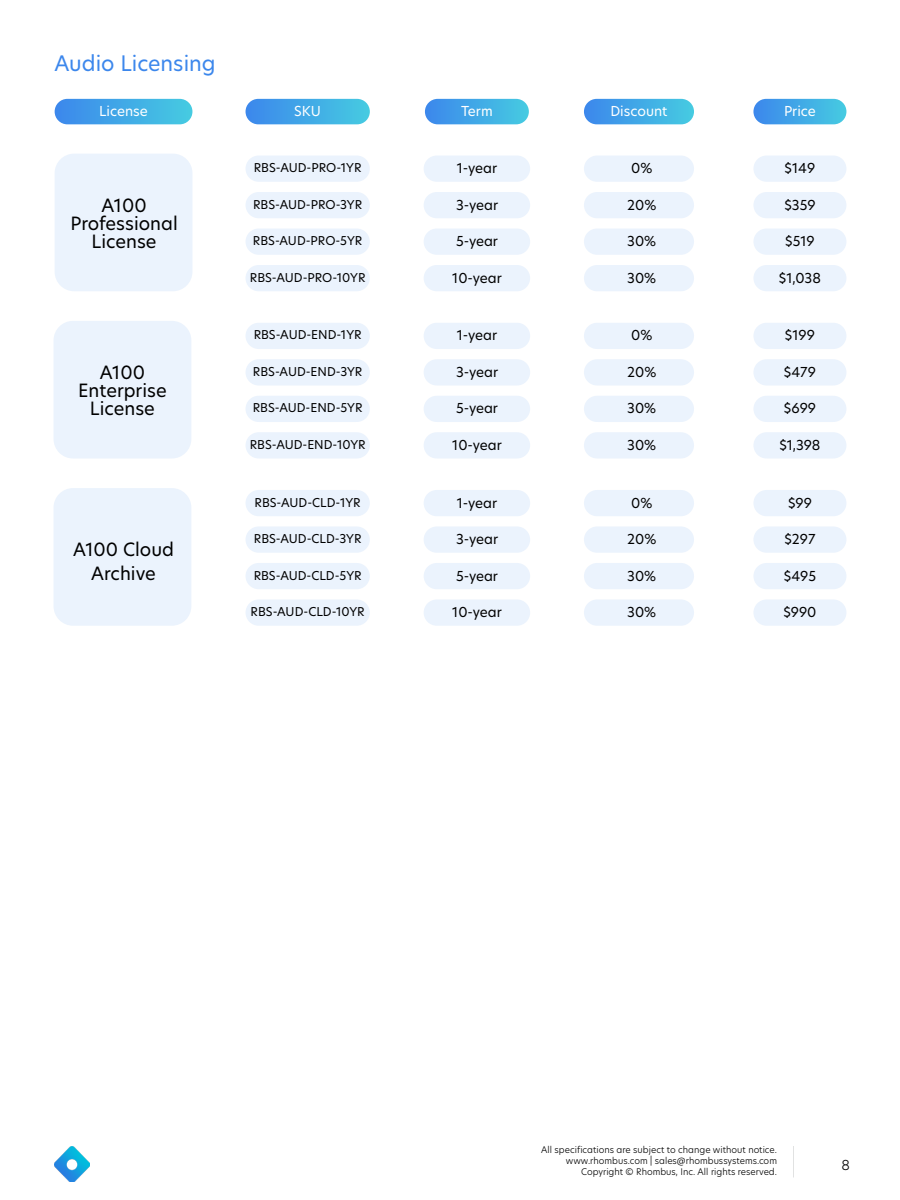
<style>
.page{position:relative;width:900px;height:1200px;background:#fff}
.page>*{position:absolute;margin:0;border:0;box-sizing:border-box;transform-origin:0 0}
.t1{font:21px "New Hero";color:#3c87ec}
.t2{font:18px/18px "New Hero";color:#000;text-align:center}
.t3{font:13.5px "New Hero";color:#000}
.t4{font:13.5px "New Hero";color:#fff}
.t5{font:300 13.5px "New Hero";color:#000}
.t6{font:12px "New Hero";color:#000}
.t7{font:300 9px/10.8px "New Hero";color:#000;text-align:right}
</style>
<div class="page">
<img style="left:54px;top:1146px;width:36px;height:36px">
<hr style="left:793px;top:1146px;width:1px;height:32px;background:#2a2e30">
<div style="left:753px;top:156px;width:93px;height:26px;background:#ebf3fd;border-radius:13px"></div>
<div style="left:753px;top:323px;width:93px;height:26px;background:#ebf3fd;border-radius:13px"></div>
<div style="left:753px;top:490px;width:93px;height:26px;background:#ebf3fd;border-radius:13px"></div>
<div style="left:753px;top:192px;width:93px;height:26px;background:#ebf3fd;border-radius:13px"></div>
<div style="left:753px;top:359px;width:93px;height:27px;background:#ebf3fd;border-radius:13px"></div>
<div style="left:753px;top:526px;width:93px;height:27px;background:#ebf3fd;border-radius:13px"></div>
<div style="left:753px;top:229px;width:93px;height:26px;background:#ebf3fd;border-radius:13px"></div>
<div style="left:753px;top:396px;width:93px;height:26px;background:#ebf3fd;border-radius:13px"></div>
<div style="left:753px;top:563px;width:93px;height:26px;background:#ebf3fd;border-radius:13px"></div>
<div style="left:753px;top:265px;width:93px;height:26px;background:#ebf3fd;border-radius:13px"></div>
<div style="left:753px;top:432px;width:93px;height:27px;background:#ebf3fd;border-radius:13px"></div>
<div style="left:753px;top:599px;width:93px;height:27px;background:#ebf3fd;border-radius:13px"></div>
<div style="left:55px;top:154px;width:137px;height:137px;background:#ebf3fd;border-radius:20px"></div>
<div style="left:54px;top:321px;width:137px;height:138px;background:#ebf3fd;border-radius:20px"></div>
<div style="left:54px;top:488px;width:137px;height:138px;background:#ebf3fd;border-radius:20px"></div>
<div style="left:55px;top:99px;width:137px;height:25px;background:linear-gradient(to right,#3c87ec,#46cbe1);border-radius:13px"></div>
<div style="left:246px;top:99px;width:124px;height:25px;background:linear-gradient(to right,#3c87ec,#47cbe1);border-radius:13px"></div>
<div style="left:425px;top:99px;width:104px;height:25px;background:linear-gradient(to right,#3c87ec,#46cbe1);border-radius:13px"></div>
<div style="left:584px;top:99px;width:110px;height:25px;background:linear-gradient(to right,#3c87ec,#46cbe1);border-radius:13px"></div>
<div style="left:753px;top:99px;width:93px;height:25px;background:linear-gradient(to right,#3c87ec,#46cbe1);border-radius:13px"></div>
<div style="left:246px;top:156px;width:124px;height:26px;background:#ebf3fd;border-radius:13px"></div>
<div style="left:246px;top:323px;width:124px;height:26px;background:#ebf3fd;border-radius:13px"></div>
<div style="left:246px;top:490px;width:124px;height:26px;background:#ebf3fd;border-radius:13px"></div>
<div style="left:246px;top:192px;width:124px;height:26px;background:#ebf3fd;border-radius:13px"></div>
<div style="left:246px;top:359px;width:124px;height:27px;background:#ebf3fd;border-radius:13px"></div>
<div style="left:246px;top:526px;width:124px;height:27px;background:#ebf3fd;border-radius:13px"></div>
<div style="left:246px;top:229px;width:124px;height:26px;background:#ebf3fd;border-radius:13px"></div>
<div style="left:246px;top:396px;width:124px;height:26px;background:#ebf3fd;border-radius:13px"></div>
<div style="left:246px;top:563px;width:124px;height:26px;background:#ebf3fd;border-radius:13px"></div>
<div style="left:246px;top:265px;width:124px;height:26px;background:#ebf3fd;border-radius:13px"></div>
<div style="left:246px;top:432px;width:124px;height:27px;background:#ebf3fd;border-radius:13px"></div>
<div style="left:246px;top:599px;width:124px;height:27px;background:#ebf3fd;border-radius:13px"></div>
<div style="left:424px;top:156px;width:106px;height:26px;background:#ebf3fd;border-radius:13px"></div>
<div style="left:424px;top:323px;width:106px;height:26px;background:#ebf3fd;border-radius:13px"></div>
<div style="left:424px;top:490px;width:106px;height:26px;background:#ebf3fd;border-radius:13px"></div>
<div style="left:424px;top:192px;width:106px;height:26px;background:#ebf3fd;border-radius:13px"></div>
<div style="left:424px;top:359px;width:106px;height:27px;background:#ebf3fd;border-radius:13px"></div>
<div style="left:424px;top:526px;width:106px;height:27px;background:#ebf3fd;border-radius:13px"></div>
<div style="left:424px;top:229px;width:106px;height:26px;background:#ebf3fd;border-radius:13px"></div>
<div style="left:424px;top:396px;width:106px;height:26px;background:#ebf3fd;border-radius:13px"></div>
<div style="left:424px;top:563px;width:106px;height:26px;background:#ebf3fd;border-radius:13px"></div>
<div style="left:424px;top:265px;width:106px;height:26px;background:#ebf3fd;border-radius:13px"></div>
<div style="left:424px;top:432px;width:106px;height:27px;background:#ebf3fd;border-radius:13px"></div>
<div style="left:424px;top:599px;width:106px;height:27px;background:#ebf3fd;border-radius:13px"></div>
<div style="left:584px;top:156px;width:110px;height:26px;background:#ebf3fd;border-radius:13px"></div>
<div style="left:584px;top:323px;width:110px;height:26px;background:#ebf3fd;border-radius:13px"></div>
<div style="left:584px;top:490px;width:110px;height:26px;background:#ebf3fd;border-radius:13px"></div>
<div style="left:584px;top:192px;width:110px;height:26px;background:#ebf3fd;border-radius:13px"></div>
<div style="left:584px;top:359px;width:110px;height:27px;background:#ebf3fd;border-radius:13px"></div>
<div style="left:584px;top:526px;width:110px;height:27px;background:#ebf3fd;border-radius:13px"></div>
<div style="left:584px;top:229px;width:110px;height:26px;background:#ebf3fd;border-radius:13px"></div>
<div style="left:584px;top:396px;width:110px;height:26px;background:#ebf3fd;border-radius:13px"></div>
<div style="left:584px;top:563px;width:110px;height:26px;background:#ebf3fd;border-radius:13px"></div>
<div style="left:584px;top:265px;width:110px;height:26px;background:#ebf3fd;border-radius:13px"></div>
<div style="left:584px;top:432px;width:110px;height:27px;background:#ebf3fd;border-radius:13px"></div>
<div style="left:584px;top:599px;width:110px;height:27px;background:#ebf3fd;border-radius:13px"></div>
<p class="t1" style="left:54px;top:49px;width:163px">Audio Licensing</p>
<p class="t4" style="left:99px;top:101px;width:50px">License</p>
<p class="t4" style="left:294px;top:101px;width:28px">SKU</p>
<p class="t4" style="left:461px;top:101px;width:33px">Term</p>
<p class="t4" style="left:610px;top:101px;width:59px">Discount</p>
<p class="t4" style="left:784px;top:101px;width:33px">Price</p>
<p class="t2" style="left:70px;top:196px;width:109px">A100<br>Professional<br>License</p>
<p class="t2" style="left:100px;top:363px;width:47px">A100</p>
<p class="t2" style="left:78px;top:381px;width:90px">Enterprise<br>License</p>
<p class="t2" style="left:73px;top:537px;width:102px;line-height:24px">A100 Cloud<br>Archive</p>
<p class="t6" style="left:254px;top:159px;width:109px">RBS-AUD-PRO-1YR</p>
<p class="t6" style="left:253px;top:196px;width:111px">RBS-AUD-PRO-3YR</p>
<p class="t6" style="left:253px;top:232px;width:111px">RBS-AUD-PRO-5YR</p>
<p class="t6" style="left:250px;top:269px;width:117px">RBS-AUD-PRO-10YR</p>
<p class="t6" style="left:254px;top:327px;width:110px">RBS-AUD-END-1YR</p>
<p class="t6" style="left:253px;top:363px;width:111px">RBS-AUD-END-3YR</p>
<p class="t6" style="left:253px;top:400px;width:111px">RBS-AUD-END-5YR</p>
<p class="t6" style="left:250px;top:436px;width:117px">RBS-AUD-END-10YR</p>
<p class="t6" style="left:255px;top:494px;width:108px">RBS-AUD-CLD-1YR</p>
<p class="t6" style="left:254px;top:530px;width:109px">RBS-AUD-CLD-3YR</p>
<p class="t6" style="left:254px;top:567px;width:109px">RBS-AUD-CLD-5YR</p>
<p class="t6" style="left:251px;top:603px;width:116px">RBS-AUD-CLD-10YR</p>
<p class="t3" style="left:457px;top:159px;width:42px">1-year</p>
<p class="t3" style="left:456px;top:196px;width:44px">3-year</p>
<p class="t3" style="left:456px;top:232px;width:43px">5-year</p>
<p class="t3" style="left:452px;top:269px;width:51px">10-year</p>
<p class="t3" style="left:457px;top:326px;width:42px">1-year</p>
<p class="t3" style="left:456px;top:363px;width:44px">3-year</p>
<p class="t3" style="left:456px;top:399px;width:43px">5-year</p>
<p class="t3" style="left:452px;top:436px;width:51px">10-year</p>
<p class="t3" style="left:457px;top:494px;width:42px">1-year</p>
<p class="t3" style="left:456px;top:530px;width:44px">3-year</p>
<p class="t3" style="left:456px;top:567px;width:43px">5-year</p>
<p class="t3" style="left:452px;top:603px;width:51px">10-year</p>
<p class="t3" style="left:631px;top:159px;width:23px">0%</p>
<p class="t3" style="left:785px;top:159px;width:32px">$149</p>
<p class="t3" style="left:627px;top:196px;width:31px">20%</p>
<p class="t3" style="left:784px;top:196px;width:33px">$359</p>
<p class="t3" style="left:627px;top:232px;width:30px">30%</p>
<p class="t3" style="left:785px;top:232px;width:31px">$519</p>
<p class="t3" style="left:627px;top:269px;width:30px">30%</p>
<p class="t3" style="left:779px;top:269px;width:43px">$1,038</p>
<p class="t3" style="left:631px;top:326px;width:23px">0%</p>
<p class="t3" style="left:785px;top:326px;width:31px">$199</p>
<p class="t3" style="left:627px;top:363px;width:31px">20%</p>
<p class="t3" style="left:784px;top:363px;width:33px">$479</p>
<p class="t3" style="left:627px;top:399px;width:30px">30%</p>
<p class="t3" style="left:784px;top:399px;width:34px">$699</p>
<p class="t3" style="left:627px;top:436px;width:30px">30%</p>
<p class="t3" style="left:779px;top:436px;width:43px">$1,398</p>
<p class="t3" style="left:631px;top:494px;width:23px">0%</p>
<p class="t3" style="left:788px;top:494px;width:25px">$99</p>
<p class="t3" style="left:627px;top:530px;width:31px">20%</p>
<p class="t3" style="left:784px;top:530px;width:33px">$297</p>
<p class="t3" style="left:627px;top:567px;width:30px">30%</p>
<p class="t3" style="left:784px;top:567px;width:34px">$495</p>
<p class="t3" style="left:627px;top:603px;width:30px">30%</p>
<p class="t3" style="left:783px;top:603px;width:34px">$990</p>
<p class="t7" style="left:541px;top:1144px;width:237px">All specifications are subject to change without notice. www.rhombus.com | sales@rhombussystems.com<br>Copyright © Rhombus, Inc. All rights reserved.</p>
<p class="t5" style="left:842px;top:1155px;width:10px">8</p>
</div>
